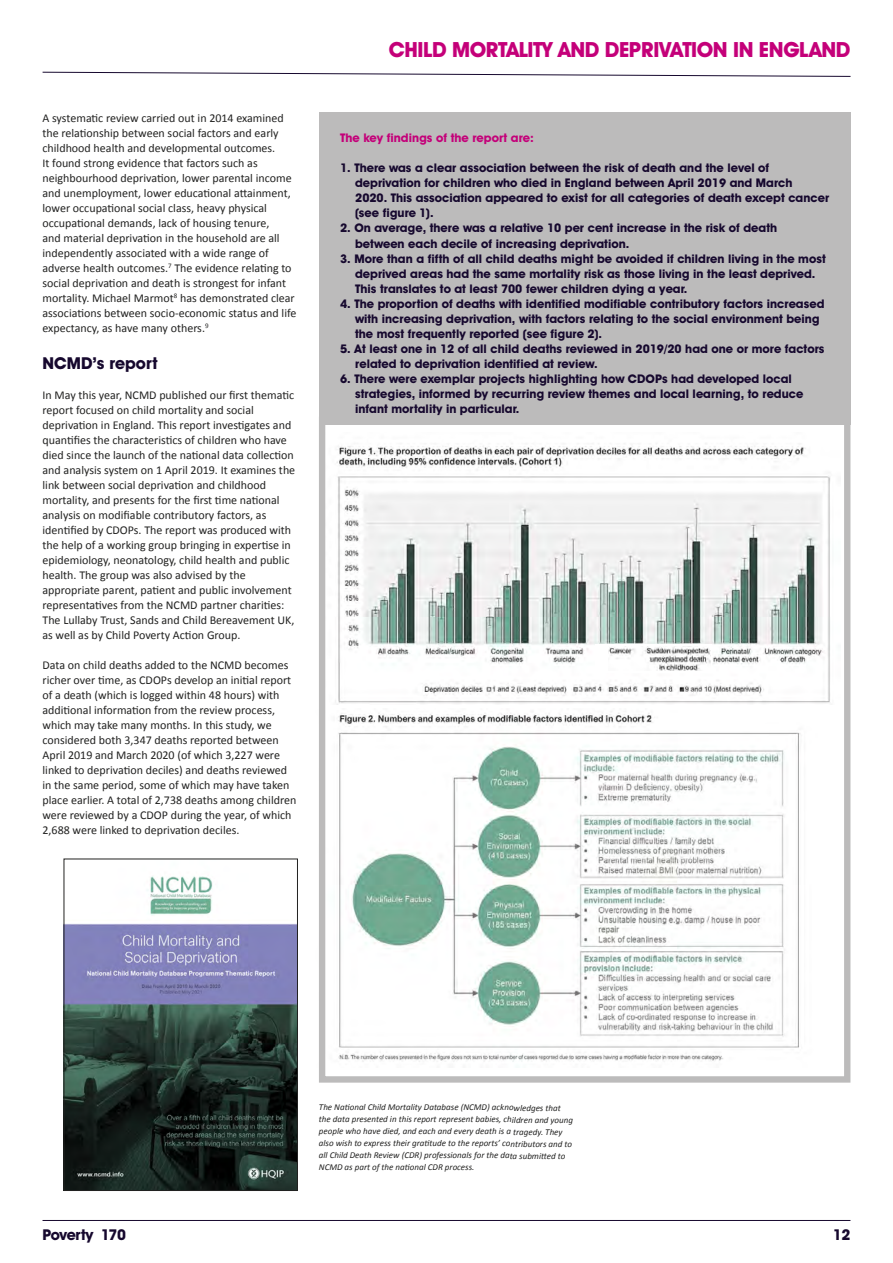
<style>
.page{position:relative;width:893px;height:1263px;background:#fff}
.page>*{position:absolute;margin:0;border:0;box-sizing:border-box;transform-origin:0 0}
.t1{font:700 21px "Avant Garde IT Cby BT";letter-spacing:-.02em;color:#c40079}
.t2{font:700 16.5px "Avant Garde IT Cby BT";color:#16082e}
.t3{font:700 15px "Avant Garde IT Cby BT";letter-spacing:-.02em;color:#16082e}
.t4{font:12px/15px "Calibri";color:#222221}
.t5{font:700 12px/15px "Avant Garde IT Cby BT";color:#16082e}
.t6{font:700 12px "Avant Garde IT Cby BT";color:#c40079}
.t7{font:italic 9px/12px "Calibri";color:#222221}
</style>
<div class="page">
<img style="left:66px;top:876px;width:230px;height:313px">
<div style="left:64px;top:859px;width:234px;height:332px;border:1px solid #222221"></div>
<div style="left:319px;top:113px;width:531px;height:327px;background:#bcbbbb"></div>
<div style="left:319px;top:425px;width:531px;height:295px;background:#fff"></div>
<img style="left:335px;top:443px;width:495px;height:261px">
<img style="left:338px;top:711px;width:463px;height:351px">
<div style="left:319px;top:417px;width:531px;height:665px;border:6px solid #bcbbbb"></div>
<div style="left:595px;top:645px;width:117px;height:28px;background:#fff"></div>
<img style="left:608px;top:646px;width:103px;height:24px">
<hr style="left:43px;top:1220px;width:807px;height:1px;background:#16082e">
<svg style="left:42px;top:71px;width:809px;height:6px"></svg>
<p class="t4" style="left:43px;top:111px;width:255px">A systematic review carried out in 2014 examined the relationship between social factors and early childhood health and developmental outcomes.<br>It found strong evidence that factors such as neighbourhood deprivation, lower parental income and unemployment, lower educational attainment, lower occupational social class, heavy physical occupational demands, lack of housing tenure,<br>and material deprivation in the household are all independently associated with a wide range of adverse health outcomes.<sup>7</sup> The evidence relating to social deprivation and death is strongest for infant mortality. Michael Marmot<sup>8</sup> has demonstrated clear associations between socio‐economic status and life expectancy, as have many others.<sup>9</sup></p>
<p class="t2" style="left:43px;top:357px;width:117px">NCMD’s report</p>
<p class="t4" style="left:43px;top:389px;width:254px">In May this year, NCMD published our first thematic report focused on child mortality and social deprivation in England. This report investigates and quantifies the characteristics of children who have died since the launch of the national data collection and analysis system on 1 April 2019. It examines the link between social deprivation and childhood mortality, and presents for the first time national analysis on modifiable contributory factors, as identified by CDOPs. The report was produced with the help of a working group bringing in expertise in epidemiology, neonatology, child health and public health. The group was also advised by the appropriate parent, patient and public involvement representatives from the NCMD partner charities:<br>The Lullaby Trust, Sands and Child Bereavement UK, as well as by Child Poverty Action Group.</p>
<p class="t4" style="left:43px;top:659px;width:255px">Data on child deaths added to the NCMD becomes richer over time, as CDOPs develop an initial report of a death (which is logged within 48 hours) with additional information from the review process, which may take many months. In this study, we considered both 3,347 deaths reported between April 2019 and March 2020 (of which 3,227 were linked to deprivation deciles) and deaths reviewed in the same period, some of which may have taken place earlier. A total of 2,738 deaths among children were reviewed by a CDOP during the year, of which 2,688 were linked to deprivation deciles.</p>
<p class="t1" style="left:389px;top:43px;width:463px">CHILD MORTALITY AND DEPRIVATION IN ENGLAND</p>
<p class="t6" style="left:340px;top:134px;width:195px">The key findings of the report are:</p>
<p class="t5" style="left:355px;top:162px;width:475px;text-indent:-15px">1. There was a clear association between the risk of death and the level of deprivation for children who died in England between April 2019 and March<br>2020. This association appeared to exist for all categories of death except cancer (see figure 1).</p>
<p class="t5" style="left:355px;top:222px;width:423px;text-indent:-15px">2. On average, there was a relative 10 per cent increase in the risk of death between each decile of increasing deprivation.</p>
<p class="t5" style="left:355px;top:252px;width:472px;text-indent:-15px">3. More than a fifth of all child deaths might be avoided if children living in the most deprived areas had the same mortality risk as those living in the least deprived.<br>This translates to at least 700 fewer children dying a year.</p>
<p class="t5" style="left:355px;top:297px;width:471px;text-indent:-15px">4. The proportion of deaths with identified modifiable contributory factors increased with increasing deprivation, with factors relating to the social environment being the most frequently reported (see figure 2).</p>
<p class="t5" style="left:355px;top:342px;width:471px;text-indent:-15px">5. At least one in 12 of all child deaths reviewed in 2019/20 had one or more factors related to deprivation identified at review.</p>
<p class="t5" style="left:355px;top:372px;width:450px;text-indent:-15px">6. There were exemplar projects highlighting how CDOPs had developed local strategies, informed by recurring review themes and local learning, to reduce infant mortality in particular.</p>
<p class="t7" style="left:319px;top:1102px;width:256px">The National Child Mortality Database (NCMD) acknowledges that the data presented in this report represent babies, children and young people who have died, and each and every death is a tragedy. They also wish to express their gratitude to the reports’ contributors and to all Child Death Review (CDR) professionals for the data submitted to NCMD as part of the national CDR process.</p>
<p class="t3" style="left:43px;top:1229px;width:85px">Poverty 170</p>
<p class="t3" style="left:833px;top:1229px;width:19px">12</p>
</div>
